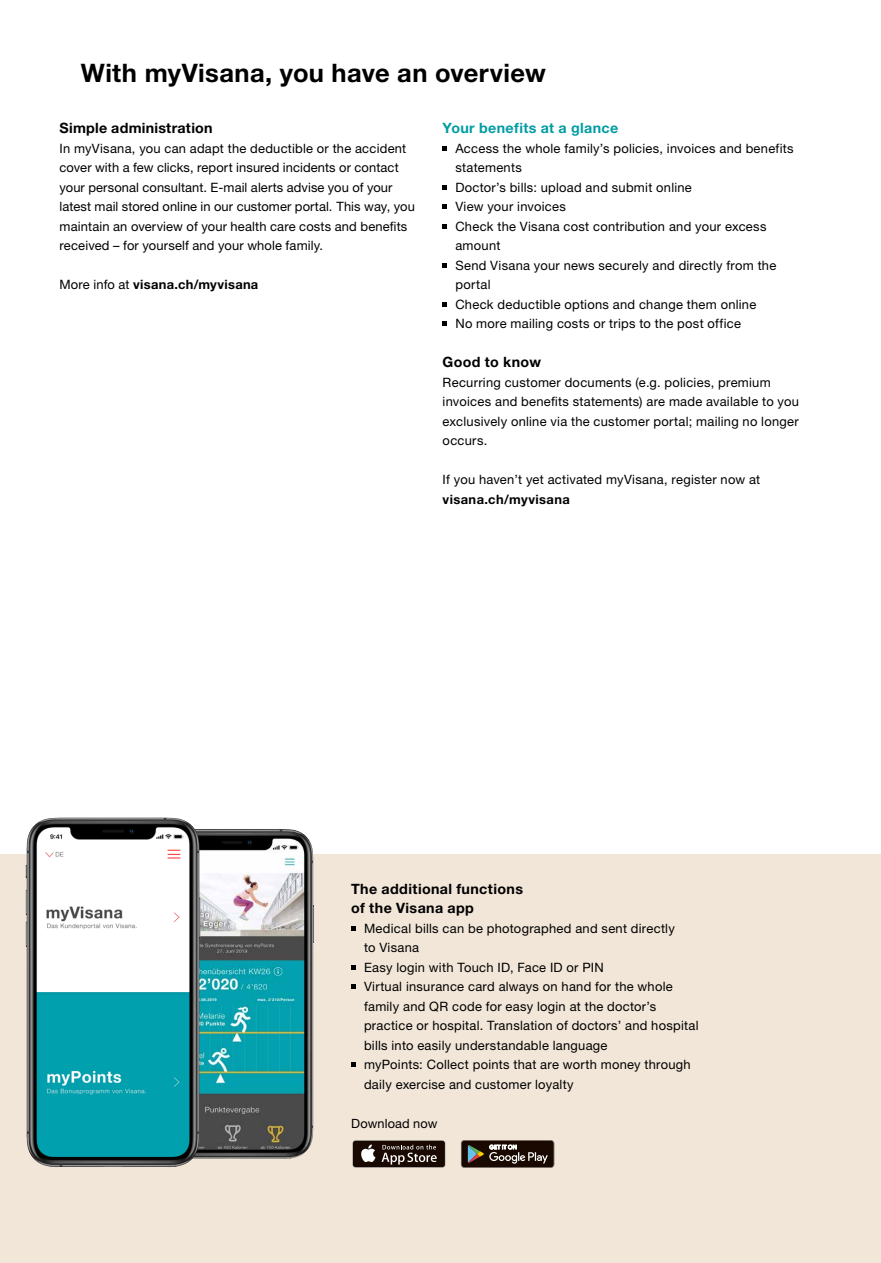
<style>
.page{position:relative;width:881px;height:1263px;background:#fff}
.page>*{position:absolute;margin:0;border:0;box-sizing:border-box;transform-origin:0 0}
.t1{font:700 25.5px "Helvetica Neue LT Std";letter-spacing:.015em;color:#000}
.t2{font:700 14.25px/19.5px "Helvetica Neue LT Std";letter-spacing:.025em;color:#000}
.t3{font:700 14.25px "Helvetica Neue LT Std";letter-spacing:.025em;color:#009da3}
.t4{font:12.9px/19.5px "Helvetica Neue LT Std";letter-spacing:.02em;color:#000}
.t5{font:700 12.9px "Helvetica Neue LT Std";letter-spacing:.025em;color:#000}
.t6{font:12.75px "Helvetica Neue LT Std";letter-spacing:.01em;color:#000}
.s1{font-weight:400}
</style>
<div class="page">
<div style="left:0;top:855px;width:880px;height:408px;background:#f2e6d8"></div>
<svg style="left:442px;top:146px;width:4px;height:4px"></svg>
<svg style="left:442px;top:185px;width:4px;height:4px"></svg>
<svg style="left:442px;top:205px;width:4px;height:4px"></svg>
<svg style="left:442px;top:224px;width:4px;height:4px"></svg>
<svg style="left:442px;top:263px;width:4px;height:4px"></svg>
<svg style="left:442px;top:302px;width:4px;height:4px"></svg>
<svg style="left:442px;top:322px;width:4px;height:4px"></svg>
<svg style="left:352px;top:1140px;width:93px;height:28px"></svg>
<div style="left:353px;top:1141px;width:91px;height:26px;background:#190900;border-radius:3px"></div>
<svg style="left:361px;top:1144px;width:14px;height:18px"></svg>
<svg style="left:381px;top:1145px;width:55px;height:19px"></svg>
<svg style="left:461px;top:1140px;width:93px;height:28px;background:#43382f"></svg>
<svg style="left:351px;top:926px;width:4px;height:4px"></svg>
<svg style="left:351px;top:965px;width:4px;height:4px"></svg>
<svg style="left:351px;top:985px;width:4px;height:4px"></svg>
<svg style="left:351px;top:1063px;width:4px;height:4px"></svg>
<img style="left:165px;top:829px;width:115px;height:328px">
<img style="left:26px;top:818px;width:139px;height:347px">
<h1 class="t1" style="left:81px;top:57px;width:466px">With myVisana, you have an overview</h1>
<p class="t2" style="left:60px;top:118px;width:154px">Simple administration</p>
<p class="t4" style="left:60px;top:138px;width:357px">In myVisana, you can adapt the deductible or the accident cover with a few clicks, report insured incidents or contact your personal consultant. E-mail alerts advise you of your latest mail stored online in our customer portal. This way, you maintain an overview of your health care costs and benefits received – for yourself and your whole family.</p>
<p class="t5" style="left:60px;top:277px;width:200px"><span class="s1">More info at</span> visana.ch/myvisana</p>
<p class="t3" style="left:442px;top:119px;width:177px">Your benefits at a glance</p>
<p class="t4" style="left:455px;top:138px;width:339px">Access the whole family’s policies, invoices and benefits statements<br>Doctor’s bills: upload and submit online<br>View your invoices<br>Check the Visana cost contribution and your excess amount<br>Send Visana your news securely and directly from the portal<br>Check deductible options and change them online<br>No more mailing costs or trips to the post office</p>
<p class="t2" style="left:442px;top:352px;width:100px">Good to know</p>
<p class="t4" style="left:442px;top:372px;width:358px">Recurring customer documents (e.g. policies, premium invoices and benefits statements) are made available to you exclusively online via the customer portal; mailing no longer occurs.</p>
<p class="t4" style="left:442px;top:470px;width:319px">If you haven’t yet activated myVisana, register now at</p>
<p class="t5" style="left:442px;top:491px;width:129px">visana.ch/myvisana</p>
<p class="t2" style="left:351px;top:879px;width:173px">The additional functions of the Visana app</p>
<p class="t4" style="left:364px;top:918px;width:336px">Medical bills can be photographed and sent directly<br>to Visana<br>Easy login with Touch ID, Face ID or PIN<br>Virtual insurance card always on hand for the whole family and QR code for easy login at the doctor’s practice or hospital. Translation of doctors’ and hospital bills into easily understandable language<br>myPoints: Collect points that are worth money through daily exercise and customer loyalty</p>
<p class="t6" style="left:351px;top:1116px;width:88px">Download now</p>
</div>
